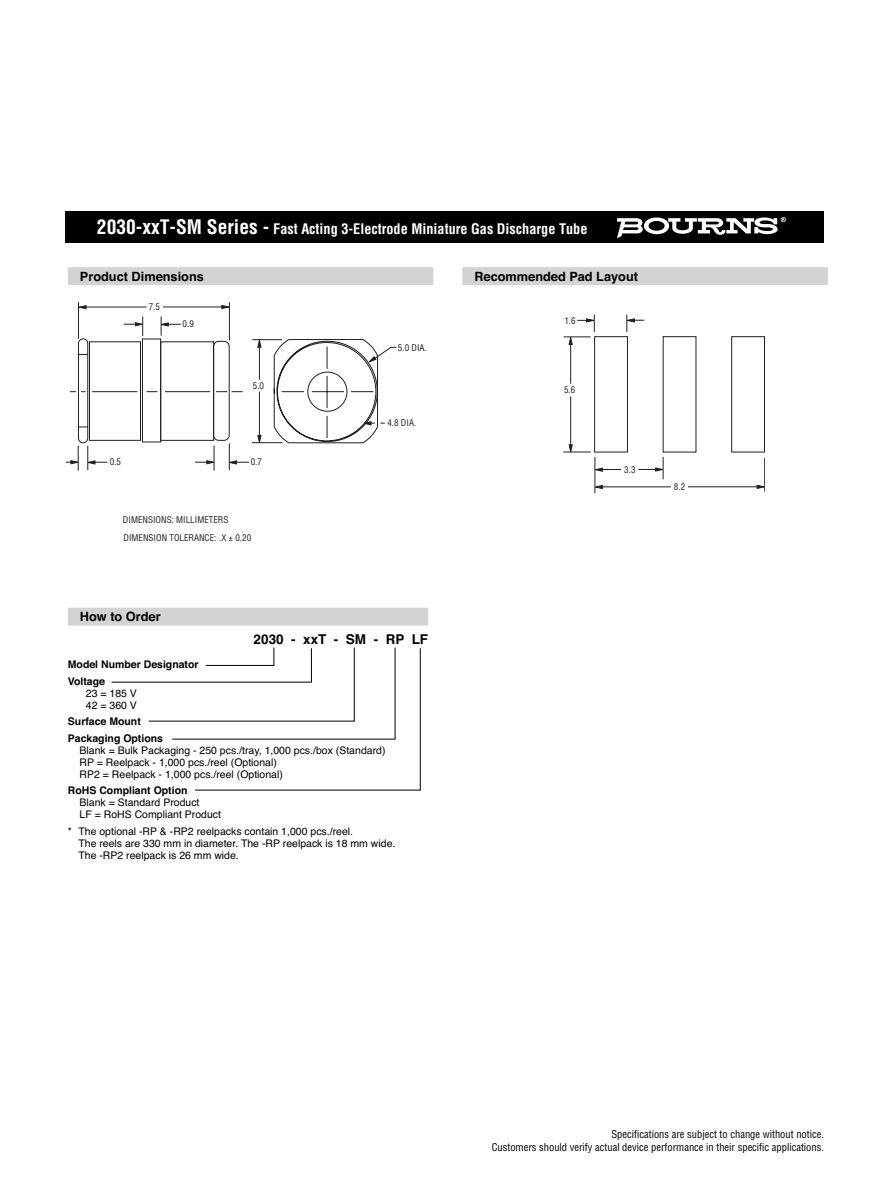
<style>
.page{position:relative;width:891px;height:1188px;background:#fff}
.page>*{position:absolute;margin:0;border:0;box-sizing:border-box;transform-origin:0 0}
.t1{font:700 condensed 14.25px "Helvetica";color:#fff}
.t2{font:700 13.5px "Helvetica";color:#000}
.t3{font:700 12.75px "Helvetica";color:#000}
.t4{font:10.5px/12px "Helvetica";color:#000}
.t5{font:condensed 10.5px/12.8px "Helvetica";color:#000;text-align:right}
.t6{font:700 10.5px/16.5px "Helvetica";color:#000}
.t7{font:condensed 9px/18px "Helvetica";color:#231f20}
.s1{font-size:19.5px}
</style>
<div class="page">
<div style="left:65px;top:212px;width:759px;height:31px;background:#000"></div>
<svg style="left:252px;top:336px;width:513px;height:117px"></svg>
<hr style="left:229px;top:302px;width:1px;height:38px;background:#231f20">
<svg style="left:79px;top:305px;width:7px;height:4px"></svg>
<svg style="left:221px;top:305px;width:9px;height:4px"></svg>
<hr style="left:85px;top:307px;width:61px;height:1px;background:#231f20">
<hr style="left:163px;top:307px;width:62px;height:1px;background:#231f20">
<hr style="left:78px;top:302px;width:1px;height:37px;background:#231f20">
<svg style="left:594px;top:468px;width:27px;height:4px"></svg>
<svg style="left:638px;top:457px;width:26px;height:22px"></svg>
<hr style="left:595px;top:457px;width:1px;height:36px;background:#231f20">
<hr style="left:764px;top:458px;width:1px;height:34px;background:#231f20">
<svg style="left:594px;top:485px;width:9px;height:4px"></svg>
<svg style="left:757px;top:485px;width:8px;height:4px"></svg>
<hr style="left:601px;top:486px;width:70px;height:1px;background:#231f20">
<hr style="left:688px;top:486px;width:72px;height:1px;background:#231f20">
<svg style="left:626px;top:315px;width:18px;height:17px"></svg>
<svg style="left:362px;top:421px;width:23px;height:4px"></svg>
<svg style="left:368px;top:347px;width:29px;height:16px"></svg>
<hr style="left:252px;top:339px;width:30px;height:1px;background:#231f20">
<hr style="left:252px;top:442px;width:30px;height:1px;background:#231f20">
<svg style="left:257px;top:338px;width:4px;height:10px"></svg>
<hr style="left:259px;top:392px;width:1px;height:45px;background:#231f20">
<svg style="left:257px;top:435px;width:4px;height:9px"></svg>
<hr style="left:259px;top:345px;width:1px;height:35px;background:#231f20">
<svg style="left:564px;top:315px;width:31px;height:30px"></svg>
<hr style="left:570px;top:397px;width:1px;height:50px;background:#231f20">
<svg style="left:563px;top:444px;width:28px;height:9px"></svg>
<hr style="left:570px;top:342px;width:1px;height:42px;background:#231f20">
<svg style="left:66px;top:317px;width:183px;height:154px"></svg>
<hr style="left:312px;top:391px;width:32px;height:1px;background:#231f20">
<svg style="left:282px;top:391px;width:22px;height:1px"></svg>
<svg style="left:351px;top:391px;width:22px;height:1px"></svg>
<hr style="left:327px;top:376px;width:1px;height:32px;background:#231f20">
<svg style="left:327px;top:416px;width:1px;height:22px"></svg>
<svg style="left:327px;top:347px;width:1px;height:22px"></svg>
<div style="left:68px;top:267px;width:365px;height:18px;background:#d1d3d4"></div>
<div style="left:68px;top:608px;width:360px;height:18px;background:#d1d3d4"></div>
<svg style="left:111px;top:647px;width:310px;height:144px"></svg>
<div style="left:462px;top:267px;width:366px;height:18px;background:#d1d3d4"></div>
<svg style="left:617px;top:217px;width:169px;height:21px"></svg>
<h1 class="t1" style="left:97px;top:223px;width:492px"><span class="s1">2030-xxT-SM Series -</span> Fast Acting 3-Electrode Miniature Gas Discharge Tube</h1>
<p class="t3" style="left:80px;top:271px;width:125px">Product Dimensions</p>
<p class="t7" style="left:149px;top:298px;width:13px">7.5</p>
<p class="t7" style="left:183px;top:316px;width:13px">0.9</p>
<p class="t7" style="left:253px;top:377px;width:13px">5.0</p>
<p class="t7" style="left:110px;top:454px;width:13px">0.5</p>
<p class="t7" style="left:251px;top:454px;width:13px">0.7</p>
<p class="t7" style="left:123px;top:512px;width:130px">DIMENSIONS: MILLIMETERS<br>DIMENSION TOLERANCE: .X ± 0.20</p>
<p class="t3" style="left:80px;top:612px;width:82px">How to Order</p>
<p class="t7" style="left:398px;top:340px;width:30px">5.0 DIA.</p>
<p class="t7" style="left:387px;top:414px;width:30px">4.8 DIA.</p>
<p class="t2" style="left:254px;top:635px;width:176px">2030 - xxT - SM - RP LF</p>
<p class="t6" style="left:68px;top:657px;width:132px">Model Number Designator<br>Voltage</p>
<p class="t4" style="left:86px;top:688px;width:53px">23 = 185 V<br>42 = 360 V</p>
<p class="t6" style="left:68px;top:714px;width:97px">Surface Mount<br>Packaging Options</p>
<p class="t4" style="left:80px;top:745px;width:307px">Blank = Bulk Packaging - 250 pcs./tray, 1,000 pcs./box (Standard)<br>RP = Reelpack - 1,000 pcs./reel (Optional)<br>RP2 = Reelpack - 1,000 pcs./reel (Optional)</p>
<p class="t6" style="left:68px;top:783px;width:121px">RoHS Compliant Option</p>
<p class="t4" style="left:80px;top:798px;width:143px">Blank = Standard Product<br>LF = RoHS Compliant Product</p>
<p class="t4" style="left:78px;top:826px;width:319px;text-indent:-10px">* The optional -RP &amp; -RP2 reelpacks contain 1,000 pcs./reel.<br>The reels are 330 mm in diameter. The -RP reelpack is 18 mm wide.<br>The -RP2 reelpack is 26 mm wide.</p>
<p class="t3" style="left:474px;top:271px;width:165px">Recommended Pad Layout</p>
<p class="t7" style="left:564px;top:312px;width:13px">1.6</p>
<p class="t7" style="left:564px;top:381px;width:13px">5.6</p>
<p class="t7" style="left:624px;top:461px;width:13px">3.3</p>
<p class="t7" style="left:674px;top:479px;width:13px">8.2</p>
<p class="t5" style="left:492px;top:1129px;width:334px">Specifications are subject to change without notice.<br>Customers should verify actual device performance in their specific applications.</p>
</div>
